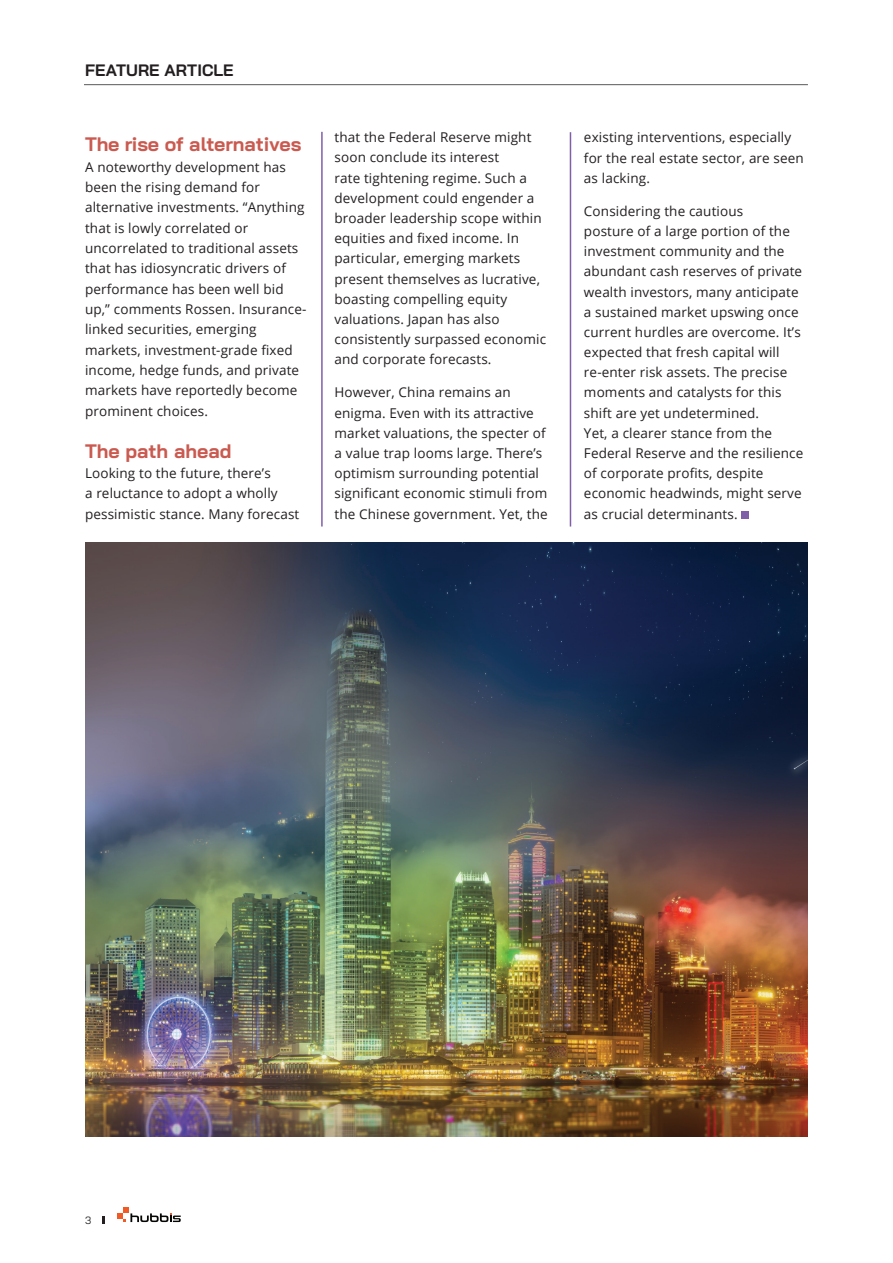
<style>
.page{position:relative;width:893px;height:1263px;background:#fff}
.page>*{position:absolute;margin:0;border:0;box-sizing:border-box;transform-origin:0 0}
.t1{font:700 19.5px "Bai Jamjuree";color:#ca5a50}
.t2{font:700 16.5px "Bai Jamjuree";letter-spacing:.005em;color:#231f20}
.t3{font:13.5px/20.2px "Open Sans";letter-spacing:.01em;color:#231f20}
.t4{font:10.5px "Bai Jamjuree";color:#231f20}
</style>
<div class="page">
<svg style="left:117px;top:1207px;width:64px;height:15px"></svg>
<svg style="left:102px;top:1216px;width:2px;height:8px"></svg>
<hr style="left:321px;top:132px;width:2px;height:394px;background:#805fa8">
<div style="left:741px;top:511px;width:8px;height:8px;background:#805fa8"></div>
<hr style="left:570px;top:132px;width:1px;height:394px;background:#805fa8">
<img style="left:85px;top:542px;width:723px;height:595px">
<hr style="left:84px;top:84px;width:724px;height:1px;background:#57585a">
<p class="t2" style="left:85px;top:60px;width:150px">FEATURE ARTICLE</p>
<h1 class="t1" style="left:85px;top:133px;width:218px">The rise of alternatives</h1>
<p class="t3" style="left:85px;top:156px;width:223px">A noteworthy development has been the rising demand for alternative investments. “Anything that is lowly correlated or uncorrelated to traditional assets that has idiosyncratic drivers of performance has been well bid up,” comments Rossen. Insurance&shy;linked securities, emerging markets, investment-grade fixed income, hedge funds, and private markets have reportedly become prominent choices.</p>
<h1 class="t1" style="left:85px;top:439px;width:148px">The path ahead</h1>
<p class="t3" style="left:85px;top:462px;width:216px">Looking to the future, there’s<br>a reluctance to adopt a wholly pessimistic stance. Many forecast</p>
<p class="t3" style="left:334px;top:127px;width:213px">that the Federal Reserve might soon conclude its interest<br>rate tightening regime. Such a development could engender a broader leadership scope within equities and fixed income. In particular, emerging markets present themselves as lucrative, boasting compelling equity valuations. Japan has also consistently surpassed economic and corporate forecasts.</p>
<p class="t3" style="left:334px;top:382px;width:215px">However, China remains an enigma. Even with its attractive market valuations, the specter of a value trap looms large. There’s optimism surrounding potential significant economic stimuli from the Chinese government. Yet, the</p>
<p class="t3" style="left:584px;top:127px;width:221px">existing interventions, especially for the real estate sector, are seen as lacking.</p>
<p class="t3" style="left:584px;top:200px;width:221px">Considering the cautious<br>posture of a large portion of the investment community and the abundant cash reserves of private wealth investors, many anticipate a sustained market upswing once current hurdles are overcome. It’s expected that fresh capital will re-enter risk assets. The precise moments and catalysts for this shift are yet undetermined.<br>Yet, a clearer stance from the<br>Federal Reserve and the resilience of corporate profits, despite economic headwinds, might serve as crucial determinants.</p>
<p class="t4" style="left:85px;top:1211px;width:8px">3</p>
</div>
